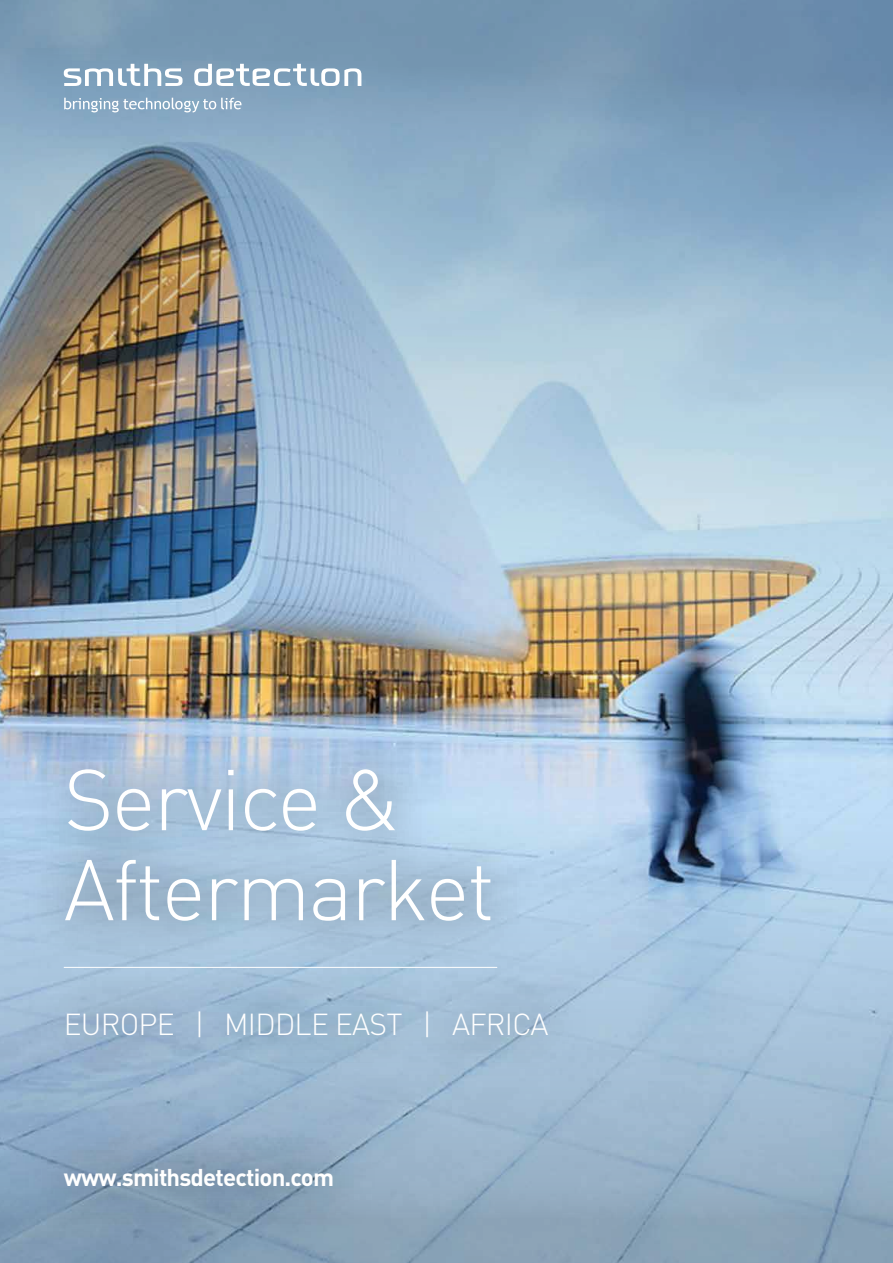
<style>
.page{position:relative;width:893px;height:1263px;background:#fff}
.page>*{position:absolute;margin:0;border:0;box-sizing:border-box;transform-origin:0 0}
.t1{font:300 84.75px/90px "DIN Pro";letter-spacing:-.025em;color:#fff}
.t2{font:300 30px "DIN Pro";letter-spacing:-.025em;color:#fff}
.t3{font:700 24px "DIN Pro";letter-spacing:-.035em;color:#fff}
</style>
<div class="page">
<img style="left:0;top:0;width:893px;height:1263px">
<div style="left:22px;top:1125px;width:353px;height:108px;background:#000;opacity:.75"></div>
<div style="left:23px;top:724px;width:565px;height:356px;background:#000;opacity:.75"></div>
<hr style="left:64px;top:967px;width:433px;height:1px;background:#fff">
<svg style="left:64px;top:64px;width:119px;height:22px"></svg>
<svg style="left:194px;top:64px;width:167px;height:22px"></svg>
<svg style="left:64px;top:98px;width:177px;height:14px;background:#a2bbcf"></svg>
<h1 class="t1" style="left:64px;top:751px;width:433px">Service &amp;<br>Aftermarket</h1>
<p class="t2" style="left:64px;top:1003px;width:486px">EUROPE | MIDDLE EAST | AFRICA</p>
<p class="t3" style="left:64px;top:1161px;width:272px">www.smithsdetection.com</p>
</div>
